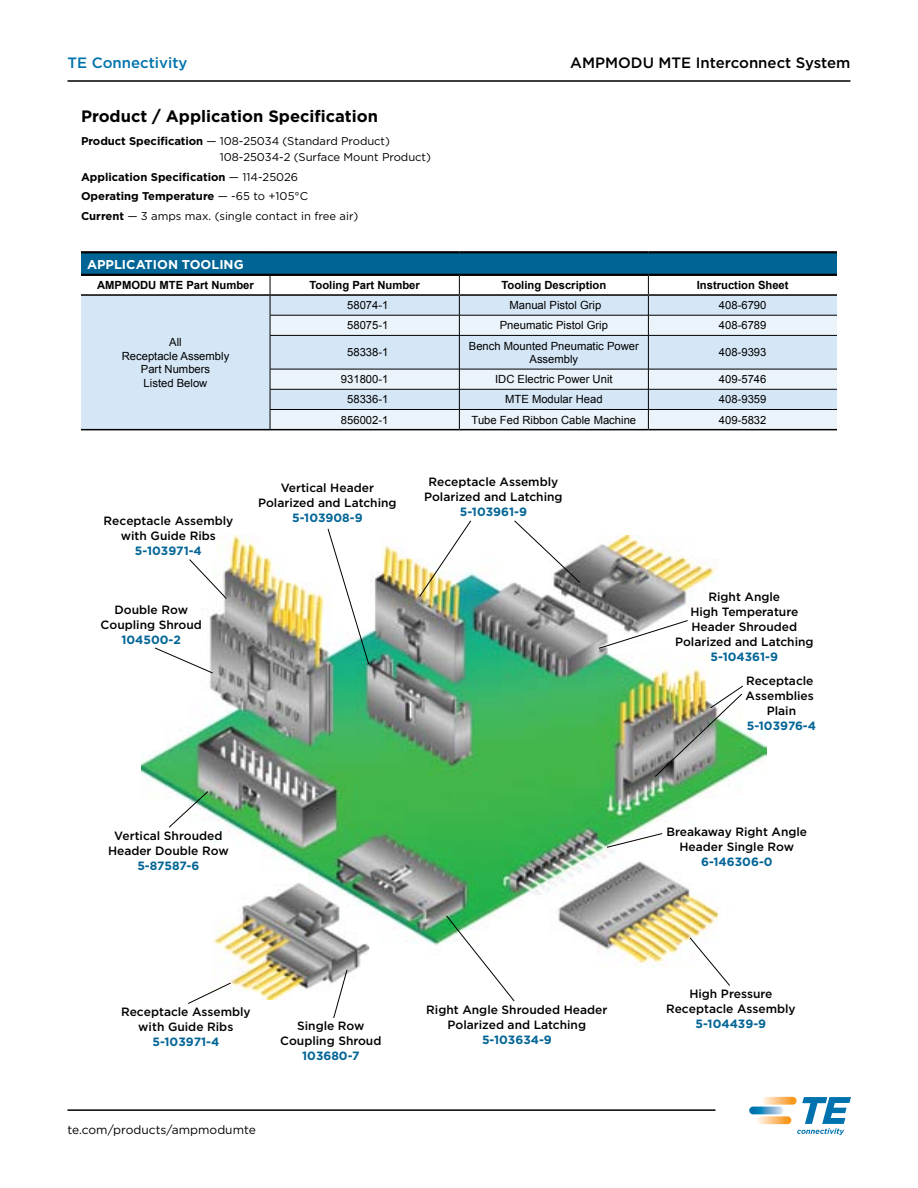
<style>
.page{position:relative;width:918px;height:1188px;background:#fff}
.page>*{position:absolute;margin:0;border:0;box-sizing:border-box;transform-origin:0 0}
.t1{font:700 16.5px "Gotham";color:#000}
.t2{font:500 15px "Gotham";color:#000}
.t3{font:500 15px "Gotham";color:#0073ae}
.t4{font:700 12.75px "Gotham";color:#fff}
.t5{font:500 12px/15px "Gotham";color:#000;text-align:center}
.t6{font:700 12px "Gotham";color:#036596}
.t7{font:12px "Gotham";color:#000}
.t8{font:11.25px/13.5px "Arial";color:#000;text-align:center}
.t9{font:11.25px/19.5px "Gotham";letter-spacing:-.005em;color:#000}
.t10{font:700 11.25px "Arial";color:#000}
.s1{font-weight:700}
</style>
<div class="page">
<div style="left:81px;top:252px;width:756px;height:23px;background:#006595"></div>
<div style="left:81px;top:296px;width:756px;height:133px;background:#d5e7f7"></div>
<svg style="left:271px;top:316px;width:566px;height:113px;background:#dfebf7"></svg>
<hr style="left:81px;top:251px;width:189px;height:2px;background:#000">
<hr style="left:270px;top:251px;width:189px;height:2px;background:#000">
<hr style="left:459px;top:251px;width:189px;height:2px;background:#000">
<hr style="left:648px;top:251px;width:189px;height:2px;background:#000">
<hr style="left:270px;top:315px;width:189px;height:1px;background:#000">
<hr style="left:459px;top:315px;width:189px;height:1px;background:#000">
<hr style="left:648px;top:315px;width:189px;height:1px;background:#000">
<hr style="left:270px;top:335px;width:189px;height:1px;background:#000">
<hr style="left:270px;top:336px;width:1px;height:33px;background:#000">
<hr style="left:459px;top:335px;width:189px;height:1px;background:#000">
<hr style="left:459px;top:336px;width:1px;height:33px;background:#000">
<hr style="left:648px;top:335px;width:189px;height:1px;background:#000">
<hr style="left:648px;top:336px;width:1px;height:33px;background:#000">
<hr style="left:270px;top:369px;width:189px;height:1px;background:#000">
<hr style="left:459px;top:369px;width:189px;height:1px;background:#000">
<hr style="left:648px;top:369px;width:189px;height:1px;background:#000">
<hr style="left:270px;top:389px;width:189px;height:1px;background:#000">
<hr style="left:459px;top:389px;width:189px;height:1px;background:#000">
<hr style="left:648px;top:389px;width:189px;height:1px;background:#000">
<hr style="left:270px;top:409px;width:189px;height:1px;background:#000">
<svg style="left:270px;top:369px;width:1px;height:60px"></svg>
<hr style="left:459px;top:409px;width:189px;height:1px;background:#000">
<svg style="left:459px;top:369px;width:1px;height:60px"></svg>
<hr style="left:648px;top:409px;width:189px;height:1px;background:#000">
<svg style="left:648px;top:369px;width:1px;height:60px"></svg>
<hr style="left:81px;top:429px;width:189px;height:1px;background:#000">
<hr style="left:270px;top:429px;width:189px;height:1px;background:#000">
<hr style="left:459px;top:429px;width:189px;height:1px;background:#000">
<hr style="left:648px;top:429px;width:189px;height:1px;background:#000">
<hr style="left:81px;top:274px;width:189px;height:2px;background:#000">
<hr style="left:270px;top:274px;width:189px;height:2px;background:#000">
<hr style="left:459px;top:274px;width:189px;height:2px;background:#000">
<hr style="left:648px;top:274px;width:189px;height:2px;background:#000">
<svg style="left:270px;top:276px;width:1px;height:59px"></svg>
<svg style="left:459px;top:276px;width:1px;height:59px"></svg>
<svg style="left:648px;top:276px;width:1px;height:59px"></svg>
<hr style="left:81px;top:294px;width:189px;height:2px;background:#000">
<hr style="left:270px;top:294px;width:189px;height:2px;background:#000">
<hr style="left:459px;top:294px;width:189px;height:2px;background:#000">
<hr style="left:648px;top:294px;width:189px;height:2px;background:#000">
<img style="left:141px;top:536px;width:625px;height:464px">
<svg style="left:419px;top:520px;width:162px;height:77px"></svg>
<svg style="left:327px;top:528px;width:43px;height:137px"></svg>
<svg style="left:189px;top:559px;width:38px;height:41px"></svg>
<svg style="left:154px;top:647px;width:60px;height:27px"></svg>
<svg style="left:168px;top:790px;width:41px;height:38px"></svg>
<svg style="left:187px;top:982px;width:45px;height:22px"></svg>
<svg style="left:333px;top:969px;width:15px;height:49px"></svg>
<svg style="left:445px;top:915px;width:70px;height:87px"></svg>
<svg style="left:689px;top:937px;width:42px;height:50px"></svg>
<svg style="left:606px;top:833px;width:57px;height:15px"></svg>
<img style="left:598px;top:620px;width:146px;height:158px">
<hr style="left:68px;top:1109px;width:647px;height:2px;background:#000">
<hr style="left:68px;top:80px;width:783px;height:2px;background:#000">
<svg style="left:762px;top:1097px;width:35px;height:8px"></svg>
<svg style="left:757px;top:1116px;width:34px;height:8px"></svg>
<svg style="left:749px;top:1107px;width:35px;height:7px"></svg>
<svg style="left:797px;top:1097px;width:54px;height:38px"></svg>
<p class="t3" style="left:67px;top:54px;width:122px">TE Connectivity</p>
<p class="t2" style="left:570px;top:54px;width:282px">AMPMODU MTE Interconnect System</p>
<h1 class="t1" style="left:81px;top:106px;width:299px">Product / Application Specification</h1>
<p class="t9" style="left:220px;top:132px;width:213px;line-height:16.5px;text-indent:-139px"><span class="s1">Product Specification</span> — 108-25034 (Standard Product)<br>108-25034-2 (Surface Mount Product)</p>
<p class="t9" style="left:81px;top:167px;width:279px"><span class="s1">Application Specification</span> — 114-25026<br><span class="s1">Operating Temperature</span> — -65 to +105°C<br><span class="s1">Current</span> — 3 amps max. (single contact in free air)</p>
<p class="t4" style="left:87px;top:257px;width:49px">Applicat</p>
<p class="t4" style="left:153px;top:257px;width:92px">ion Tooling</p>
<p class="t10" style="left:97px;top:278px;width:158px">AMPMODU MTE Part Number</p>
<p class="t10" style="left:310px;top:278px;width:112px">Tooling Part Number</p>
<p class="t10" style="left:501px;top:278px;width:106px">Tooling Description</p>
<p class="t10" style="left:697px;top:278px;width:93px">Instruction Sheet</p>
<p class="t8" style="left:122px;top:336px;width:109px">All<br>Receptacle Assembly<br>Part Numbers<br>Listed Below</p>
<p class="t8" style="left:347px;top:299px;width:43px">58074-1</p>
<p class="t8" style="left:510px;top:299px;width:93px">Manual Pistol Grip</p>
<p class="t8" style="left:719px;top:299px;width:49px">408-6790</p>
<p class="t8" style="left:347px;top:319px;width:43px">58075-1</p>
<p class="t8" style="left:500px;top:319px;width:110px">Pneumatic Pistol Grip</p>
<p class="t8" style="left:719px;top:319px;width:49px">408-6789</p>
<p class="t8" style="left:347px;top:346px;width:43px">58338-1</p>
<p class="t8" style="left:469px;top:339px;width:172px">Bench Mounted Pneumatic Power<br>Assembly</p>
<p class="t8" style="left:719px;top:346px;width:49px">408-9393</p>
<p class="t8" style="left:341px;top:373px;width:49px">931800-1</p>
<p class="t8" style="left:495px;top:373px;width:119px">IDC Electric Power Unit</p>
<p class="t8" style="left:719px;top:373px;width:49px">409-5746</p>
<p class="t8" style="left:347px;top:393px;width:43px">58336-1</p>
<p class="t8" style="left:505px;top:393px;width:99px">MTE Modular Head</p>
<p class="t8" style="left:719px;top:393px;width:49px">408-9359</p>
<p class="t8" style="left:341px;top:413px;width:49px">856002-1</p>
<p class="t8" style="left:472px;top:413px;width:166px">Tube Fed Ribbon Cable Machine</p>
<p class="t8" style="left:719px;top:413px;width:49px">409-5832</p>
<p class="t5" style="left:258px;top:480px;width:140px">Vertical Header<br>Polarized and Latching</p>
<p class="t5" style="left:104px;top:512px;width:131px">Receptacle Assembly</p>
<p class="t6" style="left:292px;top:511px;width:72px">5-103908-9</p>
<p class="t5" style="left:121px;top:527px;width:97px">with Guide Ribs</p>
<p class="t6" style="left:135px;top:543px;width:68px">5-103971-4</p>
<p class="t5" style="left:101px;top:602px;width:103px">Double Row<br>Coupling Shroud</p>
<p class="t6" style="left:121px;top:633px;width:61px">104500-2</p>
<p class="t5" style="left:424px;top:474px;width:140px">Receptacle Assembly<br>Polarized and Latching</p>
<p class="t6" style="left:460px;top:505px;width:69px">5-103961-9</p>
<p class="t5" style="left:108px;top:828px;width:122px">Vertical Shrouded<br>Header Double Row</p>
<p class="t6" style="left:137px;top:859px;width:63px">5-87587-6</p>
<p class="t5" style="left:121px;top:1004px;width:131px">Receptacle Assembly with Guide Ribs</p>
<p class="t6" style="left:152px;top:1035px;width:68px">5-103971-4</p>
<p class="t5" style="left:280px;top:1018px;width:103px">Single Row<br>Coupling Shroud</p>
<p class="t6" style="left:302px;top:1049px;width:59px">103680-7</p>
<p class="t7" style="left:68px;top:1123px;width:190px">te.com/products/ampmodumte</p>
<p class="t5" style="left:426px;top:1002px;width:183px">Right Angle Shrouded Header<br>Polarized and Latching</p>
<p class="t6" style="left:482px;top:1033px;width:71px">5-103634-9</p>
<p class="t5" style="left:675px;top:589px;width:140px">Right Angle<br>High Temperature<br>Header Shrouded<br>Polarized and Latching</p>
<p class="t6" style="left:711px;top:650px;width:69px">5-104361-9</p>
<p class="t5" style="left:746px;top:673px;width:70px">Receptacle<br>Assemblies<br>Plain</p>
<p class="t6" style="left:747px;top:719px;width:71px">5-103976-4</p>
<p class="t5" style="left:666px;top:824px;width:142px">Breakaway Right Angle<br>Header Single Row</p>
<p class="t6" style="left:701px;top:855px;width:73px">6-146306-0</p>
<p class="t5" style="left:666px;top:986px;width:131px">High Pressure<br>Receptacle Assembly</p>
<p class="t6" style="left:696px;top:1017px;width:72px">5-104439-9</p>
</div>
